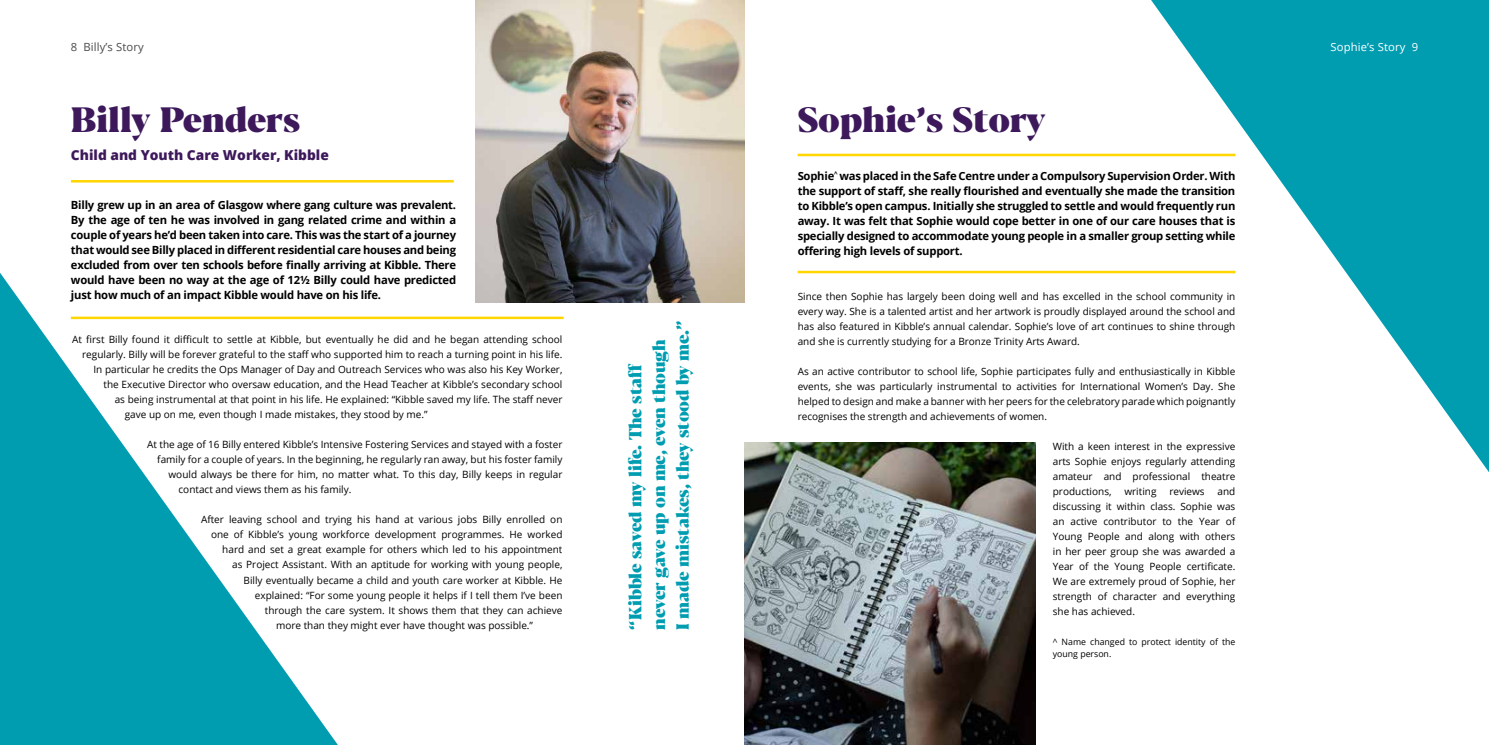
<style>
.page{position:relative;width:1489px;height:745px;background:#fff}
.page>*{position:absolute;margin:0;border:0;box-sizing:border-box;transform-origin:0 0}
.t1{font:800 35px "Blacker Display";color:#3d195b}
.t2{font:800 17.5px/23.8px "Blacker Display";letter-spacing:-.01em;color:#009db1}
.t3{font:800 13.75px "Open Sans";color:#3d195b}
.t4{font:700 11.25px/15px "Open Sans";letter-spacing:-.02em;color:#000;text-align:justify}
.t5{font:11.25px "Open Sans";letter-spacing:.01em;color:#fff}
.t6{font:11.25px "Open Sans";letter-spacing:.01em;color:#4a4a49}
.t7{font:10px/15px "Open Sans";color:#000;text-align:justify}
.t8{font:8.75px/12.5px "Open Sans";color:#000}
</style>
<div class="page">
<svg style="left:1150px;top:0;width:338px;height:471px"></svg>
<hr style="left:71px;top:316px;width:492px;height:3px;background:#ffd600">
<hr style="left:71px;top:180px;width:383px;height:2px;background:#ffd600">
<hr style="left:797px;top:154px;width:438px;height:2px;background:#ffd600">
<hr style="left:797px;top:270px;width:438px;height:3px;background:#ffd600">
<svg style="left:0;top:273px;width:338px;height:471px;fill:#009db1"></svg>
<img style="left:475px;top:0;width:269px;height:302px">
<img style="left:744px;top:442px;width:291px;height:302px">
<p class="t6" style="left:71px;top:39px;width:74px">8 Billy’s Story</p>
<p class="t5" style="left:1330px;top:39px;width:89px">Sophie’s Story 9</p>
<h1 class="t1" style="left:71px;top:98px;width:231px">Billy Penders</h1>
<h3 class="t3" style="left:71px;top:144px;width:259px">Child and Youth Care Worker, Kibble</h3>
<p class="t4" style="left:71px;top:197px;width:386px">Billy grew up in an area of Glasgow where gang culture was prevalent.<br>By the age of ten he was involved in gang related crime and within a couple of years he’d been taken into care. This was the start of a journey that would see Billy placed in different residential care houses and being excluded from over ten schools before finally arriving at Kibble. There would have been no way at the age of 12½ Billy could have predicted just how much of an impact Kibble would have on his life.</p>
<p class="t7" style="left:72px;top:331px;width:492px">At first Billy found it difficult to settle at Kibble, but eventually he did and he began attending school</p>
<p class="t7" style="left:82px;top:346px;width:481px">regularly. Billy will be forever grateful to the staff who supported him to reach a turning point in his life.</p>
<p class="t7" style="left:93px;top:361px;width:470px">In particular he credits the Ops Manager of Day and Outreach Services who was also his Key Worker,</p>
<p class="t7" style="left:103px;top:376px;width:460px">the Executive Director who oversaw education, and the Head Teacher at Kibble’s secondary school</p>
<p class="t7" style="left:115px;top:391px;width:449px">as being instrumental at that point in his life. He explained: “Kibble saved my life. The staff never</p>
<p class="t7" style="left:125px;top:406px;width:304px">gave up on me, even though I made mistakes, they stood by me.”</p>
<p class="t7" style="left:147px;top:436px;width:417px">At the age of 16 Billy entered Kibble’s Intensive Fostering Services and stayed with a foster</p>
<p class="t7" style="left:157px;top:451px;width:407px">family for a couple of years. In the beginning, he regularly ran away, but his foster family</p>
<p class="t7" style="left:168px;top:466px;width:395px">would always be there for him, no matter what. To this day, Billy keeps in regular</p>
<p class="t7" style="left:178px;top:481px;width:174px">contact and views them as his family.</p>
<p class="t7" style="left:201px;top:511px;width:363px">After leaving school and trying his hand at various jobs Billy enrolled on</p>
<p class="t7" style="left:211px;top:526px;width:353px">one of Kibble’s young workforce development programmes. He worked</p>
<p class="t7" style="left:222px;top:541px;width:342px">hard and set a great example for others which led to his appointment</p>
<p class="t7" style="left:232px;top:556px;width:332px">as Project Assistant. With an aptitude for working with young people,</p>
<p class="t7" style="left:243px;top:571px;width:320px">Billy eventually became a child and youth care worker at Kibble. He</p>
<p class="t7" style="left:255px;top:586px;width:309px">explained: “For some young people it helps if I tell them I’ve been</p>
<p class="t7" style="left:265px;top:601px;width:299px">through the care system. It shows them that they can achieve</p>
<p class="t7" style="left:276px;top:616px;width:258px">more than they might ever have thought was possible.”</p>
<h2 class="t2" style="left:624px;top:629px;width:310px;rotate:-90deg">“Kibble saved my life. The staff never gave up on me, even though<br>I made mistakes, they stood by me.”</h2>
<h1 class="t1" style="left:797px;top:98px;width:249px">Sophie’s Story</h1>
<p class="t4" style="left:797px;top:168px;width:439px">Sophie<sup>^</sup> was placed in the Safe Centre under a Compulsory Supervision Order. With the support of staff, she really flourished and eventually she made the transition to Kibble’s open campus. Initially she struggled to settle and would frequently run away. It was felt that Sophie would cope better in one of our care houses that is specially designed to accommodate young people in a smaller group setting while offering high levels of support.</p>
<p class="t7" style="left:797px;top:288px;width:439px">Since then Sophie has largely been doing well and has excelled in the school community in every way. She is a talented artist and her artwork is proudly displayed around the school and has also featured in Kibble’s annual calendar. Sophie’s love of art continues to shine through and she is currently studying for a Bronze Trinity Arts Award.</p>
<p class="t7" style="left:797px;top:363px;width:439px">As an active contributor to school life, Sophie participates fully and enthusiastically in Kibble events, she was particularly instrumental to activities for International Women’s Day. She helped to design and make a banner with her peers for the celebratory parade which poignantly recognises the strength and achievements of women.</p>
<p class="t7" style="left:1052px;top:438px;width:184px">With a keen interest in the expressive arts Sophie enjoys regularly attending amateur and professional theatre productions,</p>
<p class="t7" style="left:1052px;top:483px;width:184px;text-indent:165px">and discussing it within class. Sophie was an active contributor to the Year of Young People and along with others in her peer group she was awarded a Year of the Young People certificate.<br>We are extremely proud of Sophie, her strength of character and everything she has achieved.</p>
<p class="t8" style="left:1052px;top:635px;width:184px">^ Name changed to protect identity of the young person.</p>
<p class="t7" style="left:1124px;top:483px;width:34px">writing</p>
<p class="t7" style="left:1169px;top:483px;width:37px">reviews</p>
</div>
